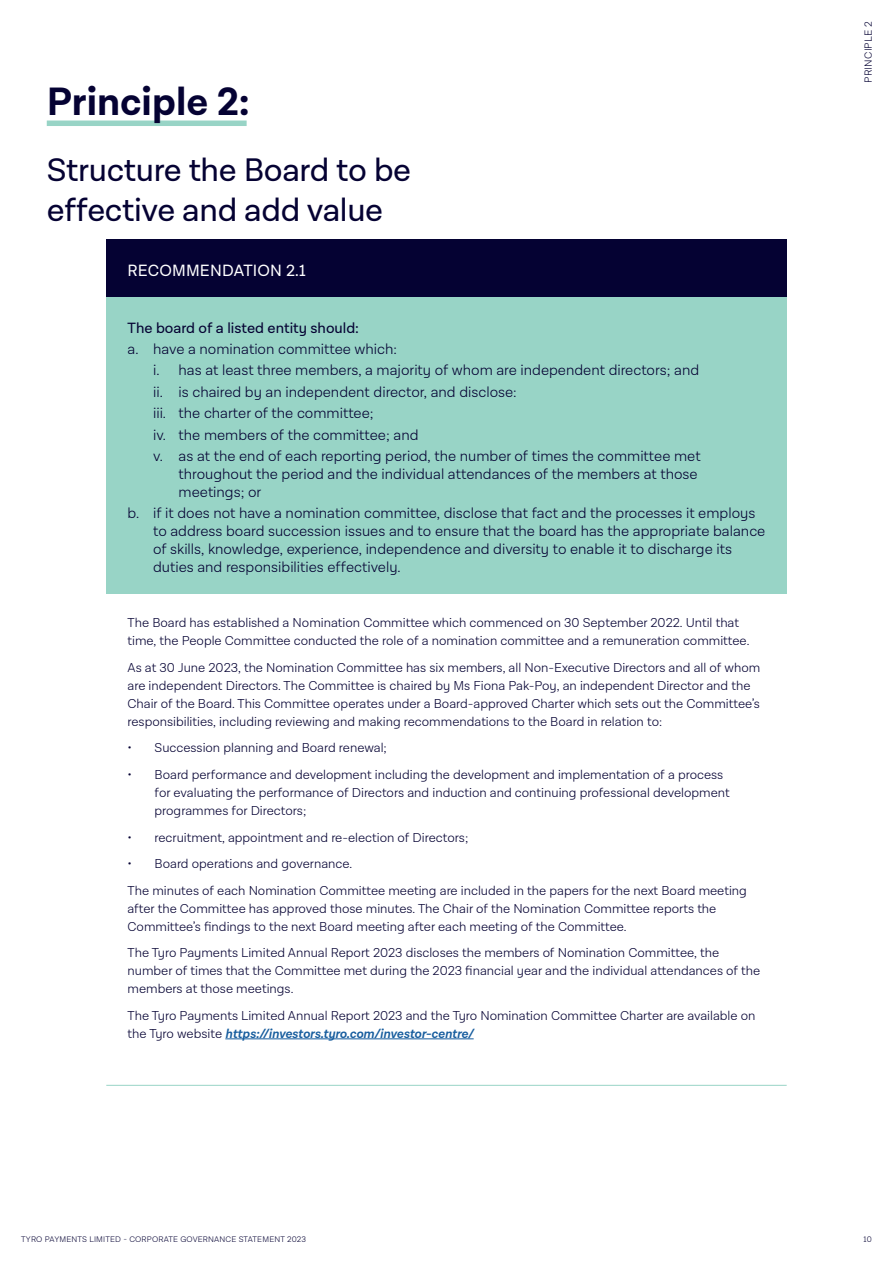
<style>
.page{position:relative;width:893px;height:1263px;background:#fff}
.page>*{position:absolute;margin:0;border:0;box-sizing:border-box;transform-origin:0 0}
._2021-H1{font:700 40.05px "Lota Grotesque Alt 3";color:#050233}
._2021-H1_Alternate{font:33px/40.5px "Lota Grotesque Alt 3";letter-spacing:-.01em;color:#050233}
._2021-H3_WHITE{font:16.5px "Lota Grotesque Alt 3";letter-spacing:.01em;color:#fff}
.t1{font:300 15px/18px "Lota Grotesque Alt 3";color:#050233}
._2021-table_intro{font:15px "Lota Grotesque Alt 3";color:#050233}
._2020_StandardTable{font:300 13.2px/18px "Lota Grotesque Alt 3";color:#050233}
.t2{font:300 10.5px "Lota Grotesque Alt 3";letter-spacing:.02em;color:#050233}
.t3{font:300 8.25px "Lota Grotesque Alt 3";letter-spacing:.02em;color:#050233}
.s1{font-weight:600;font-style:italic;color:#175d9e}
</style>
<div class="page">
<div style="left:106px;top:239px;width:681px;height:58px;background:#050233"></div>
<div style="left:106px;top:297px;width:681px;height:297px;background:#98d4c6"></div>
<hr style="left:106px;top:1085px;width:681px;height:1px;background:#98d4c6">
<hr style="left:225px;top:1038px;width:249px;height:1px;background:#175d9e">
<div style="left:47px;top:121px;width:200px;height:5px;background:#98d4c6"></div>
<p class="_2021-H1" style="left:47px;top:78px;width:205px">Principle 2:</p>
<p class="_2021-H1_Alternate" style="left:47px;top:150px;width:366px">Structure the Board to be effective and add value</p>
<p class="_2021-H3_WHITE" style="left:128px;top:261px;width:179px">RECOMMENDATION 2.1</p>
<p class="_2021-table_intro" style="left:128px;top:319px;width:233px">The board of a listed entity should:</p>
<p class="t1" style="left:128px;top:340px;width:271px">a. have a nomination committee which:</p>
<p class="t1" style="left:153px;top:362px;width:548px">i. has at least three members, a majority of whom are independent directors; and</p>
<p class="t1" style="left:153px;top:383px;width:365px">ii. is chaired by an independent director, and disclose:</p>
<p class="t1" style="left:153px;top:404px;width:222px">iii. the charter of the committee;</p>
<p class="t1" style="left:153px;top:426px;width:267px">iv. the members of the committee; and</p>
<p class="t1" style="left:179px;top:447px;width:524px;text-indent:-26px">v. as at the end of each reporting period, the number of times the committee met throughout the period and the individual attendances of the members at those meetings; or</p>
<p class="t1" style="left:153px;top:505px;width:614px;text-indent:-26px">b. if it does not have a nomination committee, disclose that fact and the processes it employs to address board succession issues and to ensure that the board has the appropriate balance of skills, knowledge, experience, independence and diversity to enable it to discharge its duties and responsibilities effectively.</p>
<p class="_2020_StandardTable" style="left:128px;top:614px;width:623px">The Board has established a Nomination Committee which commenced on 30 September 2022. Until that time, the People Committee conducted the role of a nomination committee and a remuneration committee.</p>
<p class="_2020_StandardTable" style="left:128px;top:659px;width:634px">As at 30 June 2023, the Nomination Committee has six members, all Non-Executive Directors and all of whom are independent Directors. The Committee is chaired by Ms Fiona Pak-Poy, an independent Director and the Chair of the Board. This Committee operates under a Board-approved Charter which sets out the Committee’s responsibilities, including reviewing and making recommendations to the Board in relation to:</p>
<p class="_2020_StandardTable" style="left:128px;top:739px;width:261px">• Succession planning and Board renewal;</p>
<p class="_2020_StandardTable" style="left:155px;top:766px;width:577px;text-indent:-27px">• Board performance and development including the development and implementation of a process for evaluating the performance of Directors and induction and continuing professional development programmes for Directors;</p>
<p class="_2020_StandardTable" style="left:128px;top:828px;width:342px">• recruitment, appointment and re-election of Directors;</p>
<p class="_2020_StandardTable" style="left:128px;top:855px;width:226px">• Board operations and governance.</p>
<p class="_2020_StandardTable" style="left:128px;top:881px;width:621px">The minutes of each Nomination Committee meeting are included in the papers for the next Board meeting after the Committee has approved those minutes. The Chair of the Nomination Committee reports the<br>Committee’s findings to the next Board meeting after each meeting of the Committee.</p>
<p class="_2020_StandardTable" style="left:128px;top:944px;width:634px">The Tyro Payments Limited Annual Report 2023 discloses the members of Nomination Committee, the number of times that the Committee met during the 2023 financial year and the individual attendances of the members at those meetings.</p>
<p class="_2020_StandardTable" style="left:128px;top:1006px;width:629px">The Tyro Payments Limited Annual Report 2023 and the Tyro Nomination Committee Charter are available on the Tyro website <span class="s1">https://investors.tyro.com/investor-centre/</span></p>
<p class="t2" style="left:862px;top:83px;width:63px;rotate:-90deg">PRINCIPLE 2</p>
<p class="t3" style="left:21px;top:1234px;width:286px">TYRO PAYMENTS LIMITED - CORPORATE GOVERNANCE STATEMENT 2023</p>
<p class="t3" style="left:863px;top:1234px;width:10px">10</p>
</div>
